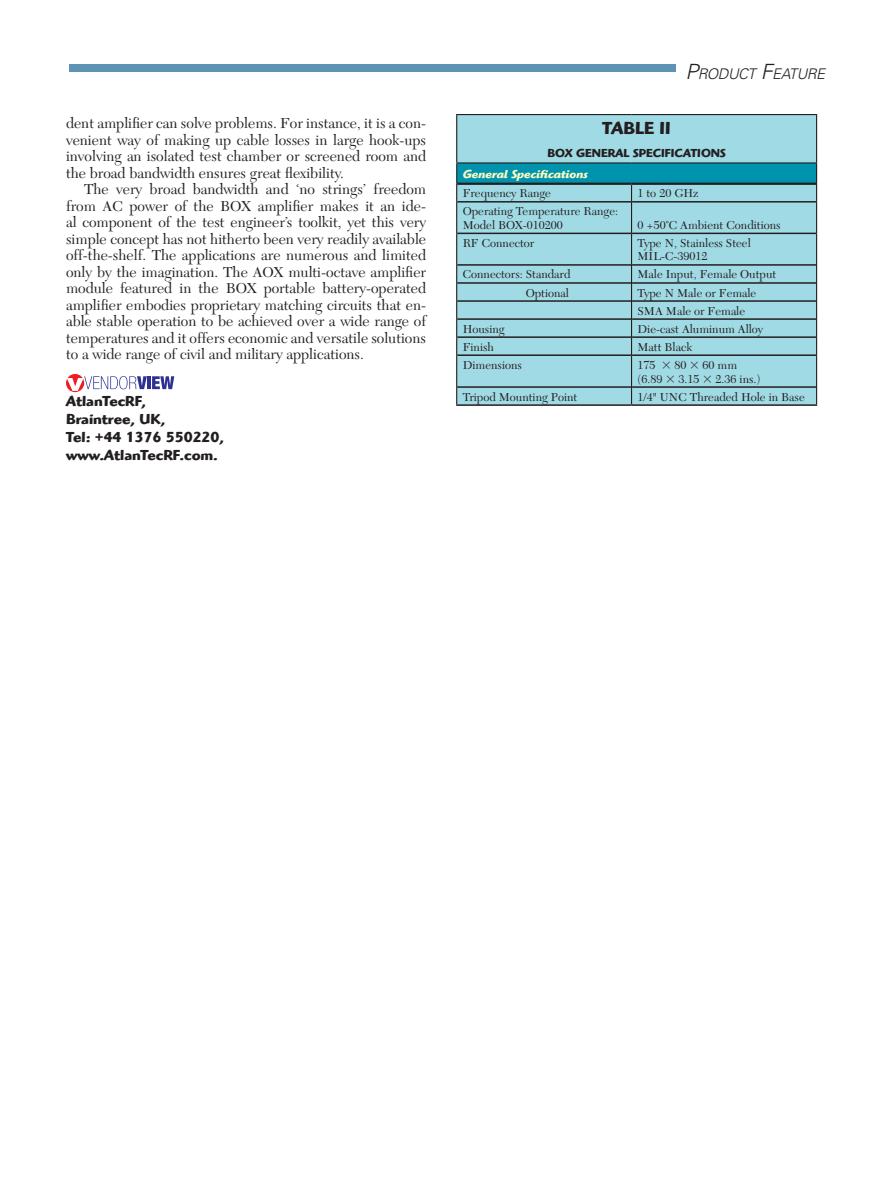
<style>
.page{position:relative;width:871px;height:1188px;background:#fff}
.page>*{position:absolute;margin:0;border:0;box-sizing:border-box;transform-origin:0 0}
.t1{font:700 18px "Highlander";color:#231f20}
.t2{font:15px/16.5px "New Caledonia";color:#231f20;text-align:justify}
.t3{font:700 15px/18px "Highlander";color:#231f20}
.t4{font:italic 300 14.7px "Univers";letter-spacing:-.03em;color:#231f20}
.t5{font:12px/13.5px "New Caledonia";color:#231f20}
.t6{font:700 12px "Highlander";color:#231f20}
.t7{font:italic 700 12px "Highlander";color:#fffac1}
.s1{font-size:21px}
</style>
<div class="page">
<div style="left:69px;top:64px;width:606px;height:8px;background:#5d93b5"></div>
<svg style="left:66px;top:374px;width:18px;height:18px"></svg>
<svg style="left:67px;top:376px;width:107px;height:15px"></svg>
<div style="left:457px;top:115px;width:359px;height:48px;background:#a0dae4"></div>
<div style="left:457px;top:163px;width:359px;height:21px;background:#0093ad"></div>
<div style="left:457px;top:185px;width:359px;height:219px;background:#a0dae4"></div>
<hr style="left:457px;top:201px;width:174px;height:2px;background:#231f20">
<hr style="left:632px;top:201px;width:184px;height:2px;background:#231f20">
<hr style="left:457px;top:233px;width:174px;height:1px;background:#231f20">
<hr style="left:632px;top:233px;width:184px;height:1px;background:#231f20">
<hr style="left:457px;top:264px;width:174px;height:2px;background:#231f20">
<hr style="left:632px;top:264px;width:184px;height:2px;background:#231f20">
<hr style="left:457px;top:282px;width:174px;height:2px;background:#231f20">
<hr style="left:632px;top:282px;width:184px;height:2px;background:#231f20">
<hr style="left:457px;top:300px;width:174px;height:2px;background:#231f20">
<hr style="left:632px;top:300px;width:184px;height:2px;background:#231f20">
<hr style="left:457px;top:318px;width:174px;height:2px;background:#231f20">
<hr style="left:632px;top:318px;width:184px;height:2px;background:#231f20">
<hr style="left:457px;top:336px;width:174px;height:2px;background:#231f20">
<hr style="left:632px;top:336px;width:184px;height:2px;background:#231f20">
<hr style="left:457px;top:354px;width:174px;height:2px;background:#231f20">
<hr style="left:632px;top:354px;width:184px;height:2px;background:#231f20">
<hr style="left:457px;top:386px;width:174px;height:2px;background:#231f20">
<hr style="left:632px;top:386px;width:184px;height:2px;background:#231f20">
<hr style="left:456px;top:404px;width:175px;height:2px;background:#231f20">
<hr style="left:631px;top:404px;width:186px;height:2px;background:#231f20">
<hr style="left:456px;top:114px;width:175px;height:1px;background:#231f20">
<hr style="left:456px;top:115px;width:1px;height:47px;background:#231f20">
<hr style="left:631px;top:114px;width:186px;height:1px;background:#231f20">
<hr style="left:816px;top:115px;width:1px;height:47px;background:#231f20">
<svg style="left:631px;top:185px;width:1px;height:17px"></svg>
<hr style="left:456px;top:202px;width:1px;height:31px;background:#231f20">
<hr style="left:631px;top:202px;width:1px;height:31px;background:#231f20">
<hr style="left:816px;top:202px;width:1px;height:31px;background:#231f20">
<hr style="left:456px;top:233px;width:1px;height:32px;background:#231f20">
<hr style="left:631px;top:233px;width:1px;height:32px;background:#231f20">
<hr style="left:816px;top:233px;width:1px;height:32px;background:#231f20">
<svg style="left:456px;top:265px;width:1px;height:90px"></svg>
<svg style="left:631px;top:265px;width:1px;height:90px"></svg>
<svg style="left:816px;top:265px;width:1px;height:90px"></svg>
<hr style="left:456px;top:355px;width:1px;height:32px;background:#231f20">
<hr style="left:631px;top:355px;width:1px;height:32px;background:#231f20">
<hr style="left:816px;top:355px;width:1px;height:32px;background:#231f20">
<svg style="left:456px;top:387px;width:1px;height:17px"></svg>
<svg style="left:631px;top:387px;width:1px;height:17px"></svg>
<svg style="left:816px;top:387px;width:1px;height:17px"></svg>
<hr style="left:456px;top:162px;width:175px;height:2px;background:#231f20">
<svg style="left:456px;top:164px;width:1px;height:38px"></svg>
<hr style="left:631px;top:162px;width:186px;height:2px;background:#231f20">
<svg style="left:816px;top:164px;width:1px;height:38px"></svg>
<hr style="left:457px;top:183px;width:174px;height:2px;background:#231f20">
<hr style="left:631px;top:183px;width:185px;height:2px;background:#231f20">
<svg style="left:663px;top:362px;width:7px;height:7px"></svg>
<svg style="left:691px;top:362px;width:7px;height:7px"></svg>
<svg style="left:667px;top:375px;width:7px;height:7px"></svg>
<svg style="left:704px;top:375px;width:7px;height:7px"></svg>
<p class="t2" style="left:66px;top:115px;width:362px">dent amplifier can solve problems. For instance, it is a con&shy;venient way of making up cable losses in large hook-ups involving an isolated test chamber or screened room and the broad bandwidth ensures great flexibility.</p>
<p class="t2" style="left:66px;top:181px;width:362px;text-indent:18px">The very broad bandwidth and ‘no strings’ freedom from AC power of the BOX amplifier makes it an ide&shy;al component of the test engineer’s toolkit, yet this very simple concept has not hitherto been very readily available off-the-shelf. The applications are numerous and limited only by the imagination. The AOX multi-octave amplifier module featured in the BOX portable battery-operated amplifier embodies proprietary matching circuits that en&shy;able stable operation to be achieved over a wide range of temperatures and it offers economic and versatile solutions to a wide range of civil and military applications.</p>
<p class="t3" style="left:66px;top:392px;width:159px">AtlanTecRF,<br>Braintree, UK,<br>Tel: +44 1376 550220, www.AtlanTecRF.com.</p>
<p class="t4" style="left:685px;top:65px;width:141px"><span class="s1">P</span>RODUCT <span class="s1">F</span>EATURE</p>
<p class="t1" style="left:602px;top:118px;width:70px">TABLE II</p>
<p class="t6" style="left:547px;top:146px;width:46px">BOX general</p>
<p class="t6" style="left:633px;top:146px;width:8px">Specification</p>
<p class="t6" style="left:720px;top:146px;width:7px">s</p>
<p class="t7" style="left:463px;top:167px;width:127px">General Specifications</p>
<p class="t5" style="left:463px;top:187px;width:90px">Frequency Range</p>
<p class="t5" style="left:637px;top:187px;width:62px">1 to 20 GHz</p>
<p class="t5" style="left:463px;top:205px;width:157px">Operating Temperature Range:<br>Model BOX-010200</p>
<p class="t5" style="left:637px;top:218px;width:145px">0 +50˚C Ambient Conditions</p>
<p class="t5" style="left:463px;top:236px;width:73px">RF Connector</p>
<p class="t5" style="left:637px;top:236px;width:115px">Type N, Stainless Steel<br>MIL-C-39012</p>
<p class="t5" style="left:463px;top:268px;width:109px">Connectors: Standard</p>
<p class="t5" style="left:637px;top:268px;width:140px">Male Input, Female Output</p>
<p class="t5" style="left:526px;top:286px;width:45px">Optional</p>
<p class="t5" style="left:637px;top:284px;width:120px;line-height:18px">Type N Male or Female<br>SMA Male or Female</p>
<p class="t5" style="left:463px;top:322px;width:43px">Housing</p>
<p class="t5" style="left:637px;top:322px;width:127px">Die-cast Aluminum Alloy</p>
<p class="t5" style="left:463px;top:340px;width:33px">Finish</p>
<p class="t5" style="left:637px;top:340px;width:56px">Matt Black</p>
<p class="t5" style="left:463px;top:358px;width:61px">Dimensions</p>
<p class="t5" style="left:637px;top:359px;width:19px">175</p>
<p class="t5" style="left:674px;top:359px;width:13px">80</p>
<p class="t5" style="left:702px;top:359px;width:36px">60 mm</p>
<p class="t5" style="left:637px;top:372px;width:26px">(6.89</p>
<p class="t5" style="left:678px;top:372px;width:22px">3.15</p>
<p class="t5" style="left:715px;top:372px;width:46px">2.36 ins.)</p>
<p class="t5" style="left:463px;top:390px;width:116px">Tripod Mounting Point</p>
<p class="t5" style="left:637px;top:390px;width:169px">1/4" UNC Threaded Hole in Base</p>
</div>
